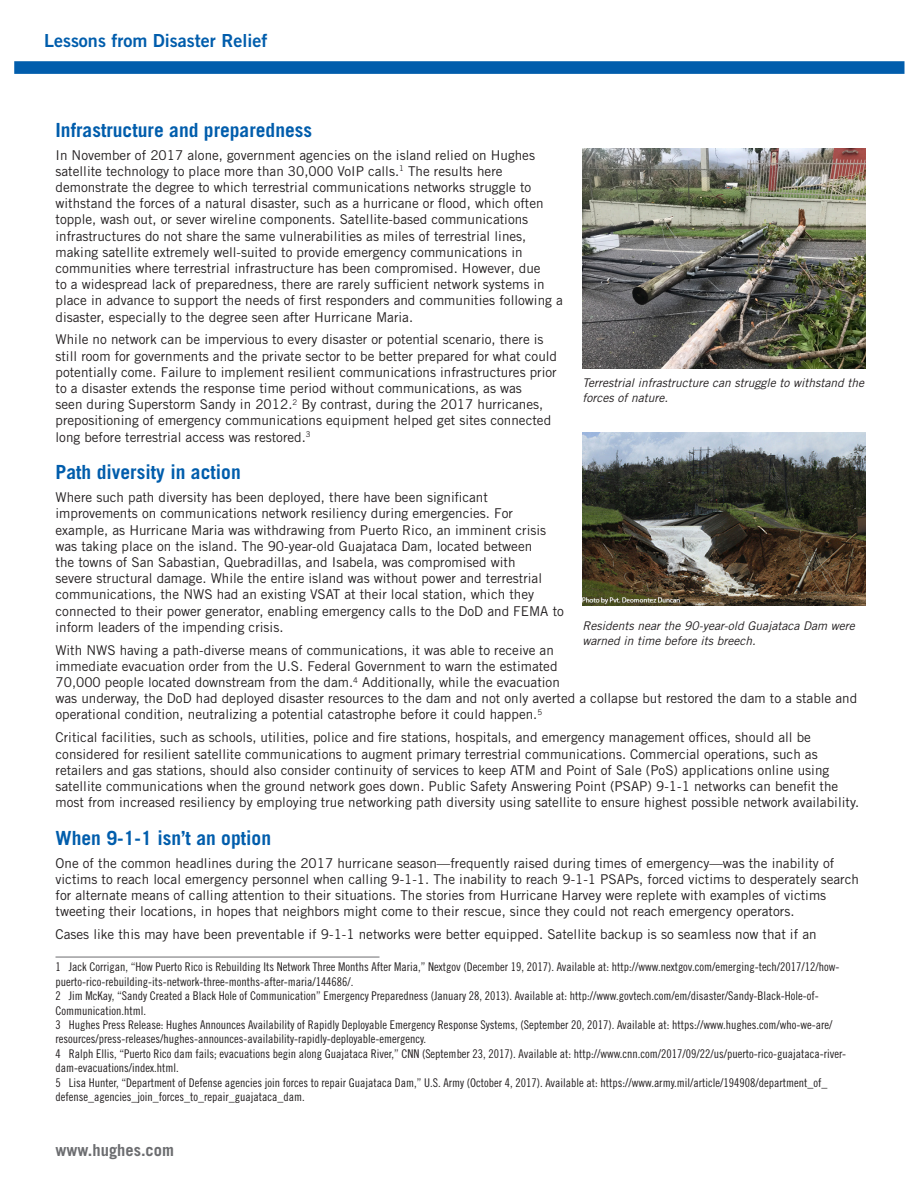
<style>
.page{position:relative;width:918px;height:1188px;background:#fff}
.page>*{position:absolute;margin:0;border:0;box-sizing:border-box;transform-origin:0 0}
.Subhead{font:700 19.5px "Trade Gothic";color:#015dac}
.t1{font:18px "Trade Gothic Bold Two";color:#015dac}
.t2{font:700 16.5px "Trade Gothic";color:#6c6d70}
.Content{font:13.5px/16.2px "Trade Gothic";color:#231f20}
.t3{font:12px/14.4px "Trade Gothic Cond Eighteen";color:#231f20}
.Content-2{font:italic 12px/14.4px "Trade Gothic";color:#231f20}
</style>
<div class="page">
<svg style="left:14px;top:61px;width:890px;height:13px"></svg>
<hr style="left:56px;top:957px;width:324px;height:1px;background:#6c6d70">
<img style="left:583px;top:148px;width:283px;height:220px">
<img style="left:583px;top:433px;width:283px;height:173px">
<h2 class="t1" style="left:44px;top:30px;width:225px">Lessons from Disaster Relief</h2>
<p class="Subhead" style="left:56px;top:118px;width:258px">Infrastructure and preparedness</p>
<p class="Content" style="left:56px;top:146px;width:509px">In November of 2017 alone, government agencies on the island relied on Hughes satellite technology to place more than 30,000 VoIP calls.<sup>1</sup> The results here demonstrate the degree to which terrestrial communications networks struggle to withstand the forces of a natural disaster, such as a hurricane or flood, which often topple, wash out, or sever wireline components. Satellite-based communications infrastructures do not share the same vulnerabilities as miles of terrestrial lines, making satellite extremely well-suited to provide emergency communications in communities where terrestrial infrastructure has been compromised. However, due<br>to a widespread lack of preparedness, there are rarely sufficient network systems in place in advance to support the needs of first responders and communities following a disaster, especially to the degree seen after Hurricane Maria.</p>
<p class="Content" style="left:56px;top:331px;width:503px">While no network can be impervious to every disaster or potential scenario, there is still room for governments and the private sector to be better prepared for what could potentially come. Failure to implement resilient communications infrastructures prior to a disaster extends the response time period without communications, as was<br>seen during Superstorm Sandy in 2012.<sup>2</sup> By contrast, during the 2017 hurricanes, prepositioning of emergency communications equipment helped get sites connected long before terrestrial access was restored.<sup>3</sup></p>
<p class="Subhead" style="left:56px;top:460px;width:187px">Path diversity in action</p>
<p class="Content" style="left:56px;top:489px;width:510px">Where such path diversity has been deployed, there have been significant improvements on communications network resiliency during emergencies. For example, as Hurricane Maria was withdrawing from Puerto Rico, an imminent crisis was taking place on the island. The 90-year-old Guajataca Dam, located between<br>the towns of San Sabastian, Quebradillas, and Isabela, was compromised with<br>severe structural damage. While the entire island was without power and terrestrial communications, the NWS had an existing VSAT at their local station, which they connected to their power generator, enabling emergency calls to the DoD and FEMA to inform leaders of the impending crisis.</p>
<p class="Content" style="left:56px;top:642px;width:803px">With NWS having a path-diverse means of communications, it was able to receive an<br>immediate evacuation order from the U.S. Federal Government to warn the estimated<br>70,000 people located downstream from the dam.<sup>4</sup> Additionally, while the evacuation<br>was underway, the DoD had deployed disaster resources to the dam and not only averted a collapse but restored the dam to a stable and operational condition, neutralizing a potential catastrophe before it could happen.<sup>5</sup></p>
<p class="Content" style="left:56px;top:729px;width:805px">Critical facilities, such as schools, utilities, police and fire stations, hospitals, and emergency management offices, should all be considered for resilient satellite communications to augment primary terrestrial communications. Commercial operations, such as retailers and gas stations, should also consider continuity of services to keep ATM and Point of Sale (PoS) applications online using satellite communications when the ground network goes down. Public Safety Answering Point (PSAP) 9-1-1 networks can benefit the most from increased resiliency by employing true networking path diversity using satellite to ensure highest possible network availability.</p>
<p class="Subhead" style="left:56px;top:826px;width:217px">When 9-1-1 isn’t an option</p>
<p class="Content" style="left:56px;top:855px;width:805px">One of the common headlines during the 2017 hurricane season—frequently raised during times of emergency—was the inability of victims to reach local emergency personnel when calling 9-1-1. The inability to reach 9-1-1 PSAPs, forced victims to desperately search for alternate means of calling attention to their situations. The stories from Hurricane Harvey were replete with examples of victims tweeting their locations, in hopes that neighbors might come to their rescue, since they could not reach emergency operators.</p>
<p class="Content" style="left:56px;top:926px;width:763px">Cases like this may have been preventable if 9-1-1 networks were better equipped. Satellite backup is so seamless now that if an</p>
<p class="t3" style="left:56px;top:960px;width:786px">1 Jack Corrigan, “How Puerto Rico is Rebuilding Its Network Three Months After Maria,” Nextgov (December 19, 2017). Available at: http://www.nextgov.com/emerging-tech/2017/12/how&shy;puerto-rico-rebuilding-its-network-three-months-after-maria/144686/.</p>
<p class="t3" style="left:56px;top:989px;width:765px">2 Jim McKay, “Sandy Created a Black Hole of Communication” Emergency Preparedness (January 28, 2013). Available at: http://www.govtech.com/em/disaster/Sandy-Black-Hole-of-<br>Communication.html.</p>
<p class="t3" style="left:56px;top:1017px;width:778px">3 Hughes Press Release: Hughes Announces Availability of Rapidly Deployable Emergency Response Systems, (September 20, 2017). Available at: https://www.hughes.com/who-we-are/ resources/press-releases/hughes-announces-availability-rapidly-deployable-emergency.</p>
<p class="t3" style="left:56px;top:1046px;width:792px">4 Ralph Ellis, “Puerto Rico dam fails; evacuations begin along Guajataca River,” CNN (September 23, 2017). Available at: http://www.cnn.com/2017/09/22/us/puerto-rico-guajataca-river&shy;dam-evacuations/index.html.</p>
<p class="t3" style="left:56px;top:1075px;width:774px">5 Lisa Hunter, “Department of Defense agencies join forces to repair Guajataca Dam,” U.S. Army (October 4, 2017). Available at: https://www.army.mil/article/194908/department_of_ defense_agencies_join_forces_to_repair_guajataca_dam.</p>
<p class="Content-2" style="left:583px;top:376px;width:283px">Terrestrial infrastructure can struggle to withstand the forces of nature.</p>
<p class="Content-2" style="left:583px;top:619px;width:274px">Residents near the 90-year-old Guajataca Dam were warned in time before its breech.</p>
<p class="t2" style="left:56px;top:1140px;width:120px">www.hughes.com</p>
</div>
